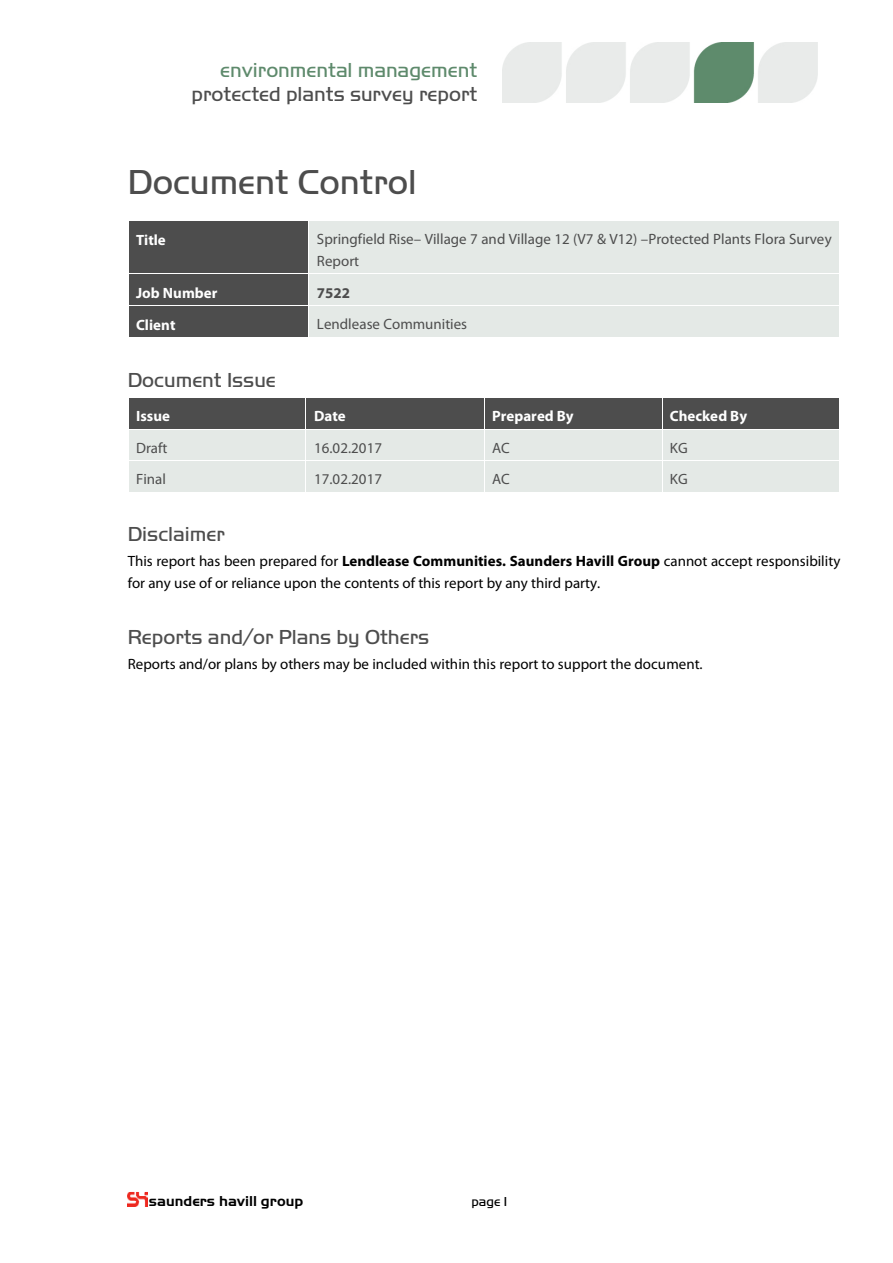
<style>
.page{position:relative;width:893px;height:1263px;background:#fff}
.page>*{position:absolute;margin:0;border:0;box-sizing:border-box;transform-origin:0 0}
.t1{font:36px "Handel Got D Ligh";color:#4d4d4d}
.t2{font:21px "Handel Got D Ligh";color:#4d4d4d}
.t3{font:21px "Handel Got D Ligh";color:#5e8a6c}
.t4{font:15px/21.9px "Myriad Pro";color:#000}
.t5{font:15px/21.6px "Myriad Pro";color:#4d4d4d}
.t6{font:700 15px "Myriad Pro";color:#fff}
.t7{font:700 15px "Handel Got D";color:#000}
.t8{font:700 15px "Myriad Pro";color:#4d4d4d}
.t9{font:13.5px "Handel Got D Ligh";color:#000}
.s1{font-weight:700}
</style>
<div class="page">
<img style="left:503px;top:43px;width:314px;height:59px">
<img style="left:128px;top:1192px;width:19px;height:14px">
<div style="left:128px;top:221px;width:180px;height:52px;background:#4d4d4d"></div>
<div style="left:309px;top:221px;width:530px;height:52px;background:#e4e9e6"></div>
<hr style="left:128px;top:221px;width:1px;height:52px;background:#fff">
<div style="left:128px;top:274px;width:180px;height:31px;background:#4d4d4d"></div>
<div style="left:309px;top:274px;width:530px;height:31px;background:#e4e9e6"></div>
<hr style="left:128px;top:274px;width:1px;height:31px;background:#fff">
<div style="left:128px;top:306px;width:180px;height:31px;background:#4d4d4d"></div>
<div style="left:309px;top:306px;width:530px;height:31px;background:#e4e9e6"></div>
<hr style="left:128px;top:306px;width:1px;height:31px;background:#fff">
<div style="left:128px;top:398px;width:177px;height:31px;background:#4d4d4d"></div>
<div style="left:306px;top:398px;width:177px;height:31px;background:#4d4d4d"></div>
<div style="left:484px;top:398px;width:177px;height:31px;background:#4d4d4d"></div>
<div style="left:662px;top:398px;width:177px;height:31px;background:#4d4d4d"></div>
<hr style="left:128px;top:398px;width:1px;height:31px;background:#fff">
<div style="left:128px;top:430px;width:177px;height:30px;background:#e4e9e6"></div>
<div style="left:306px;top:430px;width:177px;height:30px;background:#e4e9e6"></div>
<div style="left:484px;top:430px;width:177px;height:30px;background:#e4e9e6"></div>
<div style="left:662px;top:430px;width:177px;height:30px;background:#e4e9e6"></div>
<hr style="left:128px;top:430px;width:1px;height:30px;background:#fff">
<div style="left:128px;top:461px;width:177px;height:31px;background:#e4e9e6"></div>
<div style="left:306px;top:461px;width:177px;height:31px;background:#e4e9e6"></div>
<div style="left:484px;top:461px;width:177px;height:31px;background:#e4e9e6"></div>
<div style="left:662px;top:461px;width:177px;height:31px;background:#e4e9e6"></div>
<hr style="left:128px;top:461px;width:1px;height:31px;background:#fff">
<h2 class="t3" style="left:220px;top:62px;width:259px">environmental management</h2>
<h2 class="t2" style="left:192px;top:86px;width:287px">protected plants survey report</h2>
<h1 class="t1" style="left:128px;top:167px;width:290px">Document Control</h1>
<p class="t6" style="left:136px;top:234px;width:31px">Title</p>
<p class="t5" style="left:317px;top:230px;width:516px">Springfield Rise– Village 7 and Village 12 (V7 &amp; V12) –Protected Plants Flora Survey<br>Report</p>
<p class="t6" style="left:136px;top:287px;width:83px">Job Number</p>
<p class="t8" style="left:317px;top:287px;width:35px">7522</p>
<p class="t6" style="left:136px;top:319px;width:41px">Client</p>
<p class="t5" style="left:317px;top:315px;width:152px">Lendlease Communities</p>
<h2 class="t2" style="left:128px;top:371px;width:150px">Document Issue</h2>
<p class="t6" style="left:136px;top:411px;width:35px">Issue</p>
<p class="t6" style="left:314px;top:411px;width:33px">Date</p>
<p class="t6" style="left:492px;top:411px;width:83px">Prepared By</p>
<p class="t6" style="left:670px;top:411px;width:79px">Checked By</p>
<p class="t5" style="left:136px;top:439px;width:33px">Draft</p>
<p class="t5" style="left:314px;top:439px;width:69px">16.02.2017</p>
<p class="t5" style="left:492px;top:439px;width:19px">AC</p>
<p class="t5" style="left:670px;top:439px;width:19px">KG</p>
<p class="t5" style="left:136px;top:470px;width:31px">Final</p>
<p class="t5" style="left:314px;top:470px;width:69px">17.02.2017</p>
<p class="t5" style="left:492px;top:470px;width:19px">AC</p>
<p class="t5" style="left:670px;top:470px;width:19px">KG</p>
<h2 class="t2" style="left:128px;top:526px;width:99px">Disclaimer</h2>
<p class="t4" style="left:128px;top:551px;width:714px">This report has been prepared for <span class="s1">Lendlease Communities. Saunders Havill Group</span> cannot accept responsibility for any use of or reliance upon the contents of this report by any third party.</p>
<h2 class="t2" style="left:128px;top:629px;width:303px">Reports and/or Plans by Others</h2>
<p class="t4" style="left:128px;top:654px;width:576px">Reports and/or plans by others may be included within this report to support the document.</p>
<p class="t7" style="left:149px;top:1196px;width:156px">saunders havill group</p>
<p class="t9" style="left:471px;top:1196px;width:37px">page 1</p>
</div>
